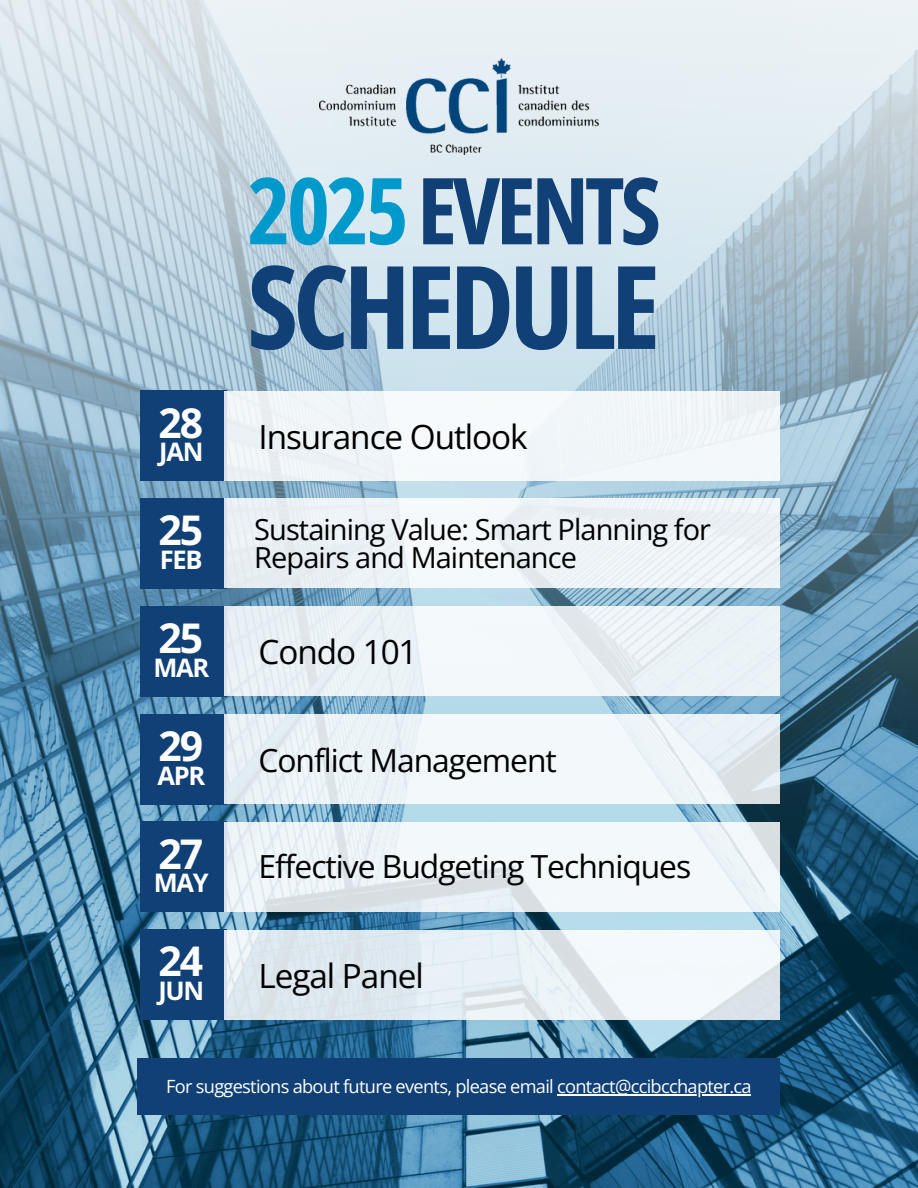
<style>
.page{position:relative;width:918px;height:1188px;background:#fff}
.page>*{position:absolute;margin:0;border:0;box-sizing:border-box;transform-origin:0 0}
.t1{font:700 115.5px "Open Sans Condensed";letter-spacing:-.045em;color:#104076}
.t2{font:700 92.4px "Open Sans Condensed";letter-spacing:-.045em;color:#104076}
.t3{font:700 40.95px "Open Sans";letter-spacing:-.05em;color:#fff}
.t4{font:33.3px "Open Sans";letter-spacing:-.03em;color:#000}
.t5{font:31.8px "Open Sans";letter-spacing:-.03em;color:#000}
.t6{font:28.95px "Open Sans";letter-spacing:-.03em;color:#000}
.t7{font:700 25.5px "Open Sans";letter-spacing:-.05em;color:#fff}
.t8{font:18.3px "Open Sans";letter-spacing:-.04em;color:#fff}
.s1{color:#09c}
</style>
<div class="page">
<img style="left:0;top:1036px;width:918px;height:152px">
<img style="left:0;top:0;width:918px;height:1036px">
<div style="left:138px;top:1058px;width:642px;height:57px;background:#104076"></div>
<div style="left:140px;top:498px;width:87px;height:90px;background:#104076"></div>
<div style="left:224px;top:498px;width:556px;height:90px;background:#ecf3f7"></div>
<div style="left:140px;top:606px;width:87px;height:90px;background:#104076"></div>
<div style="left:224px;top:606px;width:556px;height:90px;background:linear-gradient(to bottom,#ecf2f6,#ecf3f7)"></div>
<div style="left:140px;top:714px;width:87px;height:90px;background:#104076"></div>
<svg style="left:224px;top:714px;width:556px;height:90px;fill:#eff6f9"></svg>
<div style="left:140px;top:822px;width:87px;height:90px;background:#104076"></div>
<svg style="left:224px;top:822px;width:556px;height:90px;fill:#f2f8fb"></svg>
<div style="left:140px;top:930px;width:87px;height:90px;background:#104076"></div>
<svg style="left:224px;top:930px;width:556px;height:90px"></svg>
<hr style="left:557px;top:1094px;width:194px;height:1px;background:#fff">
<div style="left:140px;top:391px;width:87px;height:90px;background:#104076"></div>
<div style="left:224px;top:391px;width:556px;height:90px;background:#f2f7fa"></div>
<img style="left:319px;top:59px;width:279px;height:95px">
<h1 class="t3" style="left:159px;top:394px;width:46px">28</h1>
<h4 class="t7" style="left:159px;top:434px;width:46px">JAN</h4>
<p class="t2" style="left:248px;top:146px;width:415px"><span class="s1">2025</span>EVENTS</p>
<p class="t1" style="left:248px;top:226px;width:414px">SCHEDULE</p>
<p class="t4" style="left:259px;top:413px;width:271px">Insurance Outlook</p>
<h2 class="t3" style="left:159px;top:501px;width:46px">25</h2>
<p class="t6" style="left:254px;top:509px;width:458px">Sustaining Value: Smart Planning for</p>
<h4 class="t7" style="left:160px;top:542px;width:44px">FEB</h4>
<p class="t6" style="left:254px;top:537px;width:324px">Repairs and Maintenance</p>
<h3 class="t3" style="left:159px;top:609px;width:46px">25</h3>
<h4 class="t7" style="left:153px;top:649px;width:57px">MAR</h4>
<h2 class="t3" style="left:159px;top:717px;width:46px">29</h2>
<h4 class="t7" style="left:157px;top:757px;width:49px">APR</h4>
<h2 class="t3" style="left:159px;top:825px;width:46px">27</h2>
<h4 class="t7" style="left:154px;top:865px;width:56px">MAY</h4>
<h2 class="t3" style="left:159px;top:933px;width:46px">24</h2>
<h4 class="t7" style="left:158px;top:973px;width:47px">JUN</h4>
<p class="t4" style="left:259px;top:629px;width:161px">Condo 101</p>
<p class="t5" style="left:259px;top:738px;width:300px">Conflict Management</p>
<p class="t5" style="left:259px;top:844px;width:434px">Effective Budgeting Techniques</p>
<p class="t4" style="left:259px;top:952px;width:167px">Legal Panel</p>
<p class="t8" style="left:166px;top:1073px;width:587px">For suggestions about future events, please email contact@ccibcchapter.ca</p>
</div>
